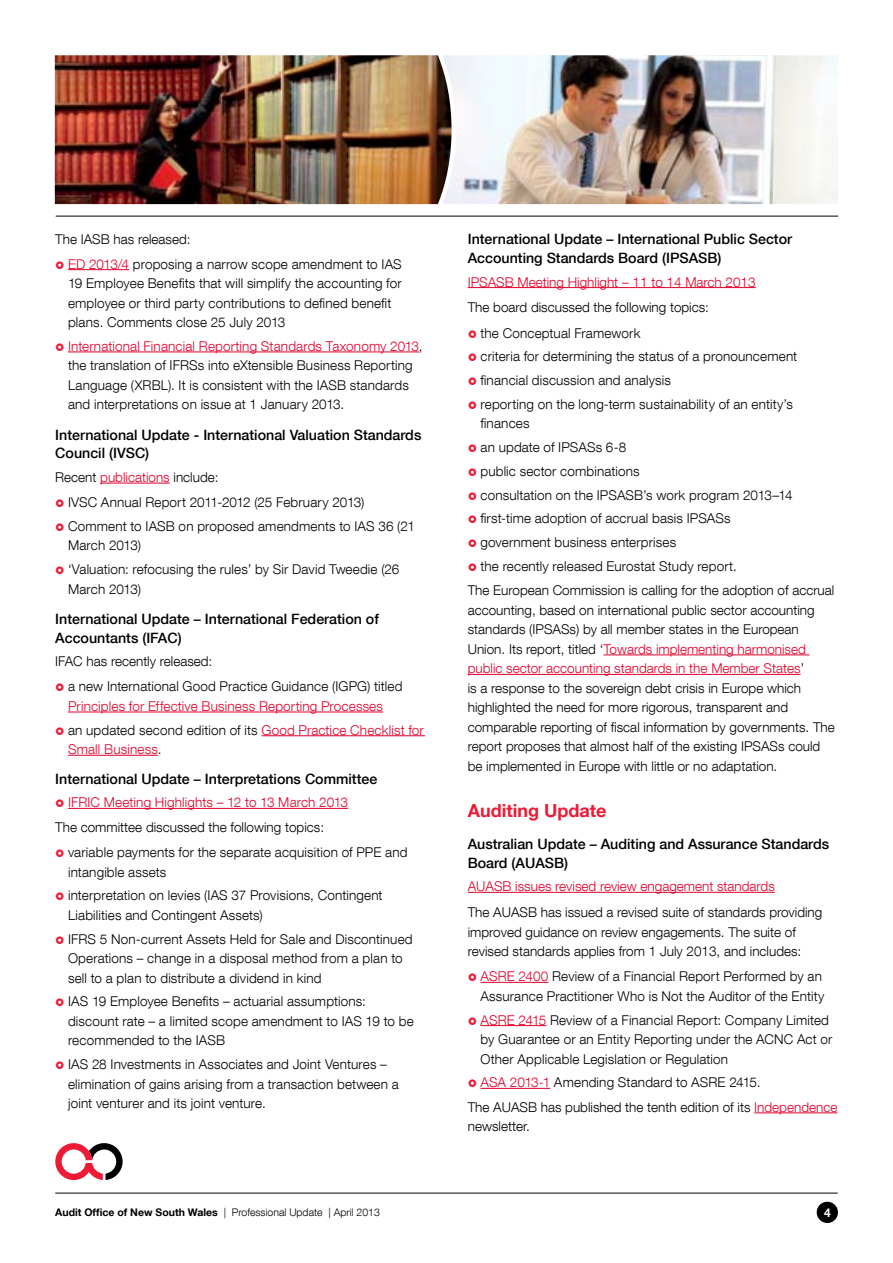
<style>
.page{position:relative;width:893px;height:1263px;background:#fff}
.page>*{position:absolute;margin:0;border:0;box-sizing:border-box;transform-origin:0 0}
.t1{font:700 18px "Helvetica Neue LT Com";color:#ed1b35}
.t2{font:500 14.25px/18.8px "Helvetica Neue LT Com";color:#000}
.t3{font:300 13.5px/19.5px "Helvetica Neue LT Com";letter-spacing:.005em;color:#000}
.t4{font:300 13.5px/23.7px "Helvetica Neue LT Com";letter-spacing:.005em;color:#e2002b}
.t5{font:700 12px "Helvetica Neue LT Com";color:#fff}
.t6{font:300 10.5px "Helvetica Neue LT Com";color:#000}
.s1{color:#e2002b}
.s2{color:#000}
.s3{font-weight:700}
</style>
<div class="page">
<hr style="left:55px;top:1193px;width:783px;height:1px;background:#000">
<div style="left:817px;top:1202px;width:21px;height:21px;background:#000;border-radius:50%"></div>
<svg style="left:55px;top:1143px;width:68px;height:37px"></svg>
<img style="left:452px;top:55px;width:386px;height:149px">
<img style="left:55px;top:55px;width:397px;height:149px">
<hr style="left:56px;top:216px;width:782px;height:1px;background:#000">
<hr style="left:68px;top:269px;width:61px;height:1px;background:#e2002b">
<hr style="left:68px;top:352px;width:351px;height:1px;background:#e2002b">
<hr style="left:100px;top:483px;width:70px;height:1px;background:#e2002b">
<hr style="left:68px;top:712px;width:315px;height:1px;background:#e2002b">
<hr style="left:261px;top:735px;width:164px;height:1px;background:#e2002b">
<hr style="left:68px;top:755px;width:90px;height:1px;background:#e2002b">
<hr style="left:68px;top:808px;width:280px;height:1px;background:#e2002b">
<hr style="left:468px;top:287px;width:288px;height:1px;background:#e2002b">
<hr style="left:603px;top:654px;width:207px;height:1px;background:#e2002b">
<hr style="left:468px;top:674px;width:333px;height:1px;background:#e2002b">
<hr style="left:468px;top:892px;width:307px;height:1px;background:#e2002b">
<hr style="left:480px;top:982px;width:68px;height:1px;background:#e2002b">
<hr style="left:480px;top:1025px;width:66px;height:1px;background:#e2002b">
<hr style="left:480px;top:1088px;width:70px;height:1px;background:#e2002b">
<hr style="left:754px;top:1112px;width:83px;height:1px;background:#e2002b">
<p class="t3" style="left:68px;top:226px;width:335px;line-height:25.2px;text-indent:-13px">The IASB has released:<br><span class="s1">ED 2013/4</span> proposing a narrow scope amendment to IAS</p>
<p class="t3" style="left:68px;top:273px;width:335px">19 Employee Benefits that will simplify the accounting for employee or third party contributions to defined benefit plans. Comments close 25 July 2013</p>
<p class="t3" style="left:68px;top:336px;width:356px"><span class="s1">International Financial Reporting Standards Taxonomy 2013</span>, the translation of IFRSs into eXtensible Business Reporting Language (XRBL). It is consistent with the IASB standards and interpretations on issue at 1 January 2013.</p>
<p class="t2" style="left:55px;top:425px;width:368px">International Update - International Valuation Standards<br>Council (IVSC)</p>
<p class="t3" style="left:68px;top:464px;width:298px;line-height:25.2px;text-indent:-13px">Recent <span class="s1">publications</span> include:<br>IVSC Annual Report 2011-2012 (25 February 2013)</p>
<p class="t3" style="left:68px;top:516px;width:348px">Comment to IASB on proposed amendments to IAS 36 (21<br>March 2013)</p>
<p class="t3" style="left:68px;top:559px;width:333px">‘Valuation: refocusing the rules’ by Sir David Tweedie (26<br>March 2013)</p>
<p class="t2" style="left:55px;top:609px;width:325px">International Update – International Federation of<br>Accountants (IFAC)</p>
<p class="t3" style="left:68px;top:649px;width:336px;line-height:25.2px;text-indent:-13px">IFAC has recently released:<br>a new International Good Practice Guidance (IGPG) titled</p>
<p class="t4" style="left:68px;top:694px;width:357px">Principles for Effective Business Reporting Processes<br><span class="s2">an updated second edition of its</span> Good Practice Checklist for</p>
<p class="t4" style="left:68px;top:737px;width:95px">Small Business<span class="s2">.</span></p>
<p class="t2" style="left:55px;top:770px;width:324px">International Update – Interpretations Committee</p>
<p class="t4" style="left:68px;top:790px;width:282px">IFRIC Meeting Highlights – 12 to 13 March 2013</p>
<p class="t3" style="left:68px;top:814px;width:341px;line-height:25.2px;text-indent:-13px">The committee discussed the following topics:<br>variable payments for the separate acquisition of PPE and</p>
<p class="t3" style="left:68px;top:859px;width:316px;line-height:23.7px">intangible assets<br>interpretation on levies (IAS 37 Provisions, Contingent</p>
<p class="t3" style="left:68px;top:903px;width:346px;line-height:23.7px">Liabilities and Contingent Assets)<br>IFRS 5 Non-current Assets Held for Sale and Discontinued</p>
<p class="t3" style="left:68px;top:948px;width:336px">Operations – change in a disposal method from a plan to sell to a plan to distribute a dividend in kind</p>
<p class="t3" style="left:68px;top:991px;width:347px">IAS 19 Employee Benefits – actuarial assumptions: discount rate – a limited scope amendment to IAS 19 to be recommended to the IASB</p>
<p class="t3" style="left:68px;top:1054px;width:332px">IAS 28 Investments in Associates and Joint Ventures – elimination of gains arising from a transaction between a joint venturer and its joint venture.</p>
<p class="t2" style="left:468px;top:229px;width:326px">International Update – International Public Sector<br>Accounting Standards Board (IPSASB)</p>
<p class="t4" style="left:468px;top:270px;width:289px">IPSASB Meeting Highlight – 11 to 14 March 2013</p>
<p class="t3" style="left:480px;top:295px;width:230px;line-height:25.2px;text-indent:-13px">The board discussed the following topics: the Conceptual Framework</p>
<p class="t3" style="left:480px;top:344px;width:318px;line-height:23.7px">criteria for determining the status of a pronouncement financial discussion and analysis<br>reporting on the long-term sustainability of an entity’s</p>
<p class="t3" style="left:480px;top:413px;width:51px">finances</p>
<p class="t3" style="left:480px;top:437px;width:147px">an update of IPSASs 6-8</p>
<p class="t3" style="left:480px;top:461px;width:161px">public sector combinations</p>
<p class="t3" style="left:480px;top:485px;width:313px">consultation on the IPSASB’s work program 2013–14</p>
<p class="t3" style="left:480px;top:508px;width:252px">first-time adoption of accrual basis IPSASs</p>
<p class="t3" style="left:480px;top:532px;width:197px">government business enterprises</p>
<p class="t3" style="left:480px;top:556px;width:258px">the recently released Eurostat Study report.</p>
<p class="t3" style="left:468px;top:580px;width:368px">The European Commission is calling for the adoption of accrual</p>
<p class="t3" style="left:468px;top:600px;width:369px">accounting, based on international public sector accounting standards (IPSASs) by all member states in the European Union. Its report, titled ‘<span class="s1">Towards implementing harmonised public sector accounting standards in the Member States</span>’<br>is a response to the sovereign debt crisis in Europe which highlighted the need for more rigorous, transparent and comparable reporting of fiscal information by governments. The report proposes that almost half of the existing IPSASs could be implemented in Europe with little or no adaptation.</p>
<h1 class="t1" style="left:468px;top:799px;width:140px">Auditing Update</h1>
<p class="t2" style="left:468px;top:834px;width:363px">Australian Update – Auditing and Assurance Standards<br>Board (AUASB)</p>
<p class="t4" style="left:468px;top:874px;width:309px">AUASB issues revised review engagement standards</p>
<p class="t3" style="left:468px;top:902px;width:356px">The AUASB has issued a revised suite of standards providing improved guidance on review engagements. The suite of revised standards applies from 1 July 2013, and includes:</p>
<p class="t3" style="left:480px;top:966px;width:345px"><span class="s1">ASRE 2400</span> Review of a Financial Report Performed by an<br>Assurance Practitioner Who is Not the Auditor of the Entity</p>
<p class="t3" style="left:480px;top:1010px;width:353px"><span class="s1">ASRE 2415</span> Review of a Financial Report: Company Limited by Guarantee or an Entity Reporting under the ACNC Act or<br>Other Applicable Legislation or Regulation</p>
<p class="t3" style="left:468px;top:1070px;width:371px;line-height:24.5px;text-indent:13px"><span class="s1">ASA 2013-1</span> Amending Standard to ASRE 2415.<br>The AUASB has published the tenth edition of its <span class="s1">Independence</span></p>
<p class="t3" style="left:468px;top:1116px;width:64px">newsletter.</p>
<p class="t6" style="left:55px;top:1206px;width:326px"><span class="s3">Audit Office of New South Wales</span> | Professional Update | April 2013</p>
<p class="t5" style="left:824px;top:1205px;width:8px">4</p>
</div>
